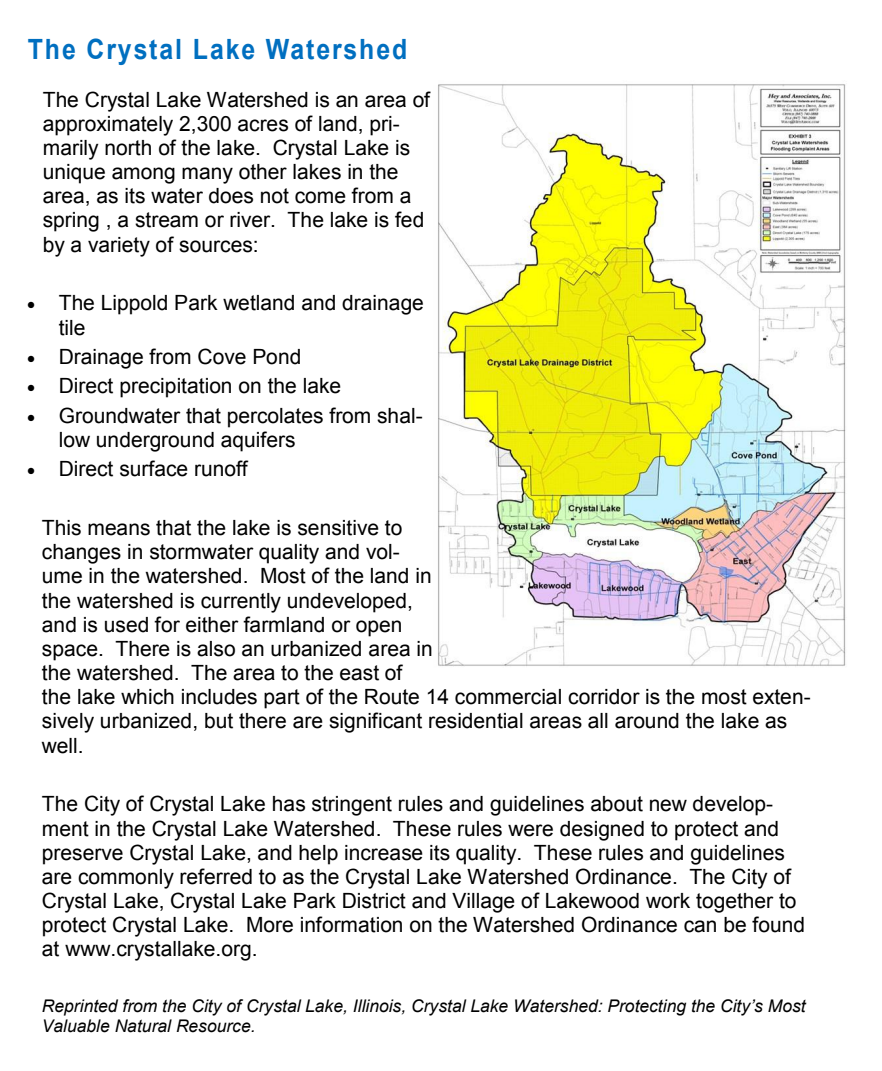
<style>
.page{position:relative;width:882px;height:1071px;background:#fff}
.page>*{position:absolute;margin:0;border:0;box-sizing:border-box;transform-origin:0 0}
.t1{font:700 28px "Arial";letter-spacing:.075em;color:#006fc0;scale:.89 1}
.t2{font:21px/24.2px "Arial";color:#000}
.t3{font:italic 17.5px/20.1px "Arial";color:#000}
</style>
<div class="page">
<img style="left:438px;top:84px;width:408px;height:583px">
<h1 class="t1" style="left:28px;top:30px;width:428px">The Crystal Lake Watershed</h1>
<p class="t2" style="left:43px;top:87px;width:389px">The Crystal Lake Watershed is an area of approximately 2,300 acres of land, pri&shy;marily north of the lake. Crystal Lake is unique among many other lakes in the area, as its water does not come from a spring , a stream or river. The lake is fed by a variety of sources:</p>
<p class="t2" style="left:59px;top:291px;width:367px;text-indent:-31px">• The Lippold Park wetland and drainage tile</p>
<p class="t2" style="left:27px;top:345px;width:276px">• Drainage from Cove Pond</p>
<p class="t2" style="left:27px;top:374px;width:315px">• Direct precipitation on the lake</p>
<p class="t2" style="left:59px;top:404px;width:366px;text-indent:-31px">• Groundwater that percolates from shal&shy;low underground aquifers</p>
<p class="t2" style="left:27px;top:457px;width:222px">• Direct surface runoff</p>
<p class="t2" style="left:42px;top:516px;width:770px">This means that the lake is sensitive to<br>changes in stormwater quality and vol-<br>ume in the watershed. Most of the land in<br>the watershed is currently undeveloped,<br>and is used for either farmland or open<br>space. There is also an urbanized area in<br>the watershed. The area to the east of<br>the lake which includes part of the Route 14 commercial corridor is the most exten&shy;sively urbanized, but there are significant residential areas all around the lake as well.</p>
<p class="t2" style="left:42px;top:792px;width:765px">The City of Crystal Lake has stringent rules and guidelines about new develop&shy;ment in the Crystal Lake Watershed. These rules were designed to protect and preserve Crystal Lake, and help increase its quality. These rules and guidelines are commonly referred to as the Crystal Lake Watershed Ordinance. The City of Crystal Lake, Crystal Lake Park District and Village of Lakewood work together to protect Crystal Lake. More information on the Watershed Ordinance can be found at www.crystallake.org.</p>
<p class="t3" style="left:42px;top:996px;width:765px">Reprinted from the City of Crystal Lake, Illinois, Crystal Lake Watershed: Protecting the City’s Most<br>Valuable Natural Resource.</p>
</div>
